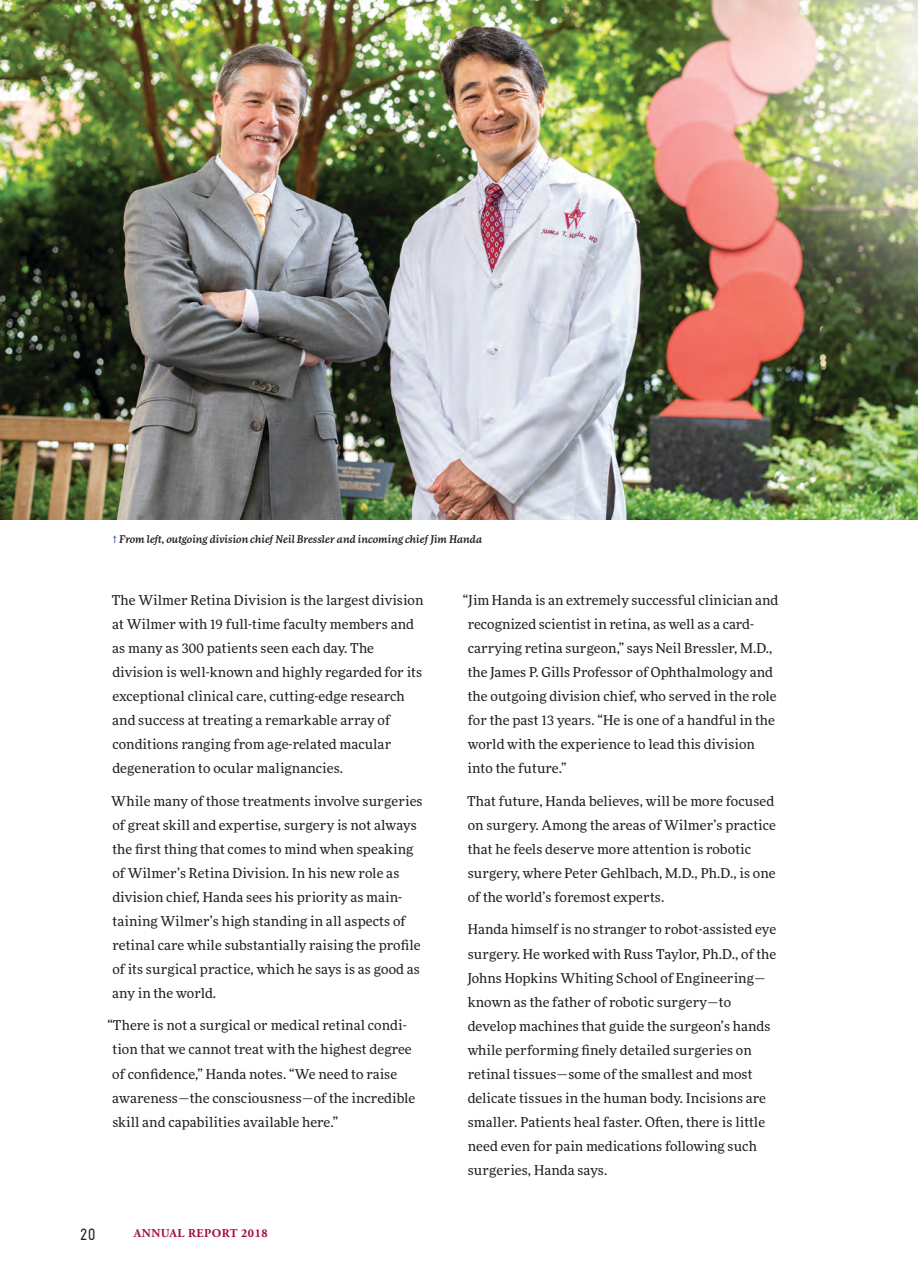
<style>
.page{position:relative;width:918px;height:1283px;background:#fff}
.page>*{position:absolute;margin:0;border:0;box-sizing:border-box;transform-origin:0 0}
.t1{font:condensed 16.5px "Gravur";color:#231f20}
.t2{font:13.5px/24px "More OT";letter-spacing:.01em;color:#231f20}
.t3{font:700 12px "Adobe Garamond Pro";letter-spacing:.04em;color:#a30b33}
.t4{font:italic 500 10.5px "More OT";color:#231f20}
.s1{color:#48699c}
</style>
<div class="page">
<img style="left:0;top:0;width:918px;height:520px">
<p class="t4" style="left:112px;top:532px;width:371px"><span class="s1">↑</span> From left, outgoing division chief Neil Bressler and incoming chief Jim Handa</p>
<p class="t2" style="left:112px;top:588px;width:313px">The Wilmer Retina Division is the largest division at Wilmer with 19 full-time faculty members and as many as 300 patients seen each day. The division is well-known and highly regarded for its exceptional clinical care, cutting-edge research and success at treating a remarkable array of conditions ranging from age-related macular degeneration to ocular malignancies.</p>
<p class="t2" style="left:111px;top:788px;width:313px">While many of those treatments involve surgeries of great skill and expertise, surgery is not always the first thing that comes to mind when speaking of Wilmer’s Retina Division. In his new role as division chief, Handa sees his priority as main&shy;taining Wilmer’s high standing in all aspects of retinal care while substantially raising the profile of its surgical practice, which he says is as good as any in the world.</p>
<p class="t2" style="left:112px;top:1013px;width:305px;text-indent:-5px">“There is not a surgical or medical retinal condi&shy;tion that we cannot treat with the highest degree of confidence,” Handa notes. “We need to raise awareness—the consciousness—of the incredible skill and capabilities available here.”</p>
<p class="t1" style="left:80px;top:1225px;width:17px">20</p>
<p class="t3" style="left:134px;top:1226px;width:135px">ANNUAL REPORT 2018</p>
<p class="t2" style="left:468px;top:588px;width:312px;text-indent:-5px">“Jim Handa is an extremely successful clinician and recognized scientist in retina, as well as a card&shy;carrying retina surgeon,” says Neil Bressler, M.D., the James P. Gills Professor of Ophthalmology and the outgoing division chief, who served in the role for the past 13 years. “He is one of a handful in the world with the experience to lead this division into the future.”</p>
<p class="t2" style="left:467px;top:789px;width:310px">That future, Handa believes, will be more focused on surgery. Among the areas of Wilmer’s practice that he feels deserve more attention is robotic surgery, where Peter Gehlbach, M.D., Ph.D., is one of the world’s foremost experts.</p>
<p class="t2" style="left:467px;top:917px;width:310px">Handa himself is no stranger to robot-assisted eye surgery. He worked with Russ Taylor, Ph.D., of the Johns Hopkins Whiting School of Engineering— known as the father of robotic surgery—to develop machines that guide the surgeon’s hands while performing finely detailed surgeries on retinal tissues—some of the smallest and most delicate tissues in the human body. Incisions are smaller. Patients heal faster. Often, there is little need even for pain medications following such surgeries, Handa says.</p>
</div>
